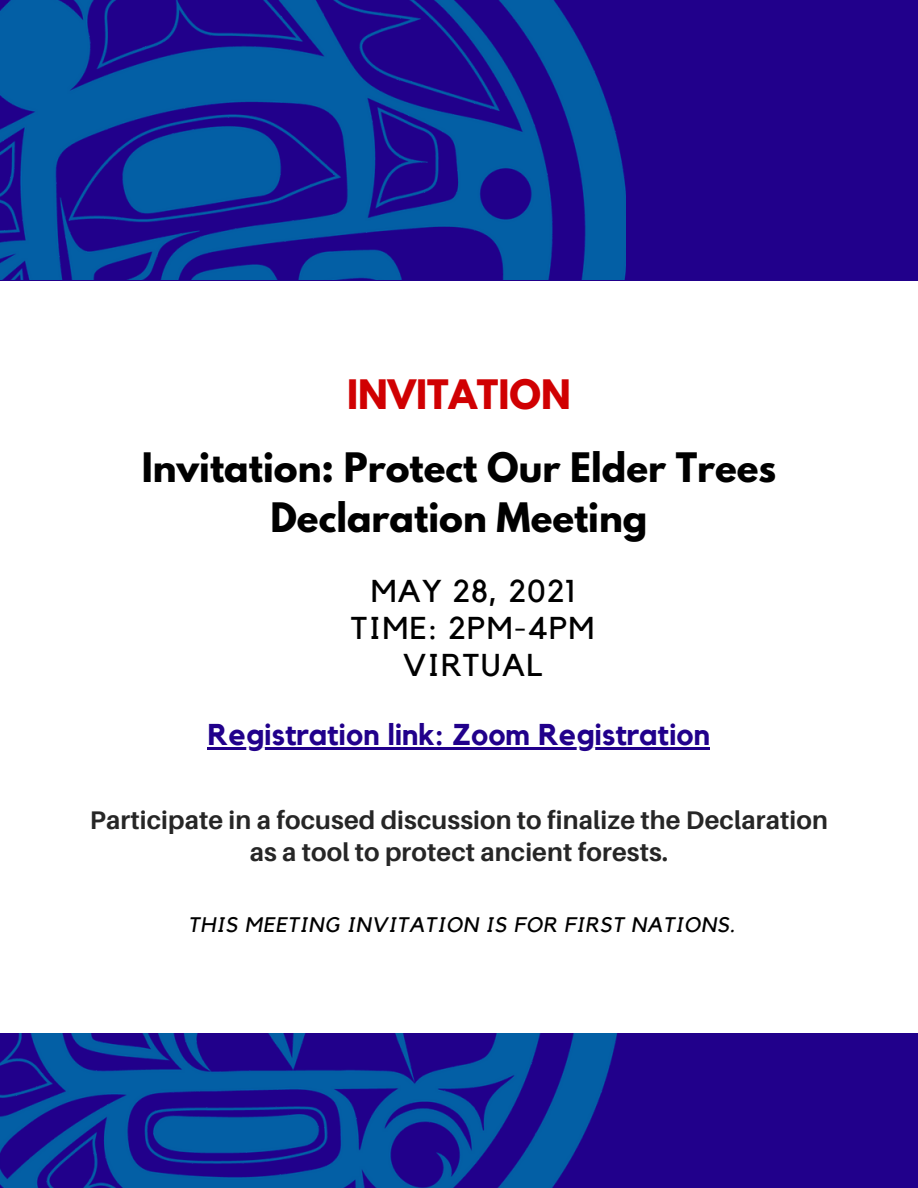
<style>
.page{position:relative;width:918px;height:1188px;background:#fff}
.page>*{position:absolute;margin:0;border:0;box-sizing:border-box;transform-origin:0 0}
.t1{font:700 36px/49.5px "League Spartan";color:#000;text-align:center}
.t2{font:700 36px "League Spartan";color:#d00002}
.t3{font:31.5px "Kollektif";letter-spacing:.04em;color:#000}
.t4{font:700 30px "Kollektif";color:#21008b}
.t5{font:700 25.5px/32.7px "Aileron";letter-spacing:.005em;color:#262626;text-align:center}
.t6{font:italic 21px "Kollektif";letter-spacing:.04em;color:#000}
</style>
<div class="page">
<div style="left:0;top:1033px;width:918px;height:155px;background:#21008b"></div>
<div style="left:0;top:0;width:918px;height:281px;background:#21008b"></div>
<img style="left:0;top:0;width:625px;height:280px">
<hr style="left:208px;top:748px;width:502px;height:2px;background:#21008b">
<img style="left:0;top:1033px;width:618px;height:155px">
<p class="t2" style="left:347px;top:376px;width:225px">INVITATION</p>
<p class="t1" style="left:142px;top:447px;width:636px">Invitation: Protect Our Elder Trees<br>Declaration Meeting</p>
<p class="t3" style="left:371px;top:577px;width:206px">MAY 28, 2021</p>
<p class="t3" style="left:351px;top:614px;width:245px">TIME: 2PM-4PM</p>
<p class="t3" style="left:403px;top:651px;width:141px">VIRTUAL</p>
<p class="t4" style="left:208px;top:721px;width:504px">Registration link: Zoom Registration</p>
<p class="t5" style="left:90px;top:803px;width:740px">Participate in a focused discussion to finalize the Declaration as a tool to protect ancient forests.</p>
<p class="t6" style="left:189px;top:915px;width:548px">THIS MEETING INVITATION IS FOR FIRST NATIONS.</p>
</div>
